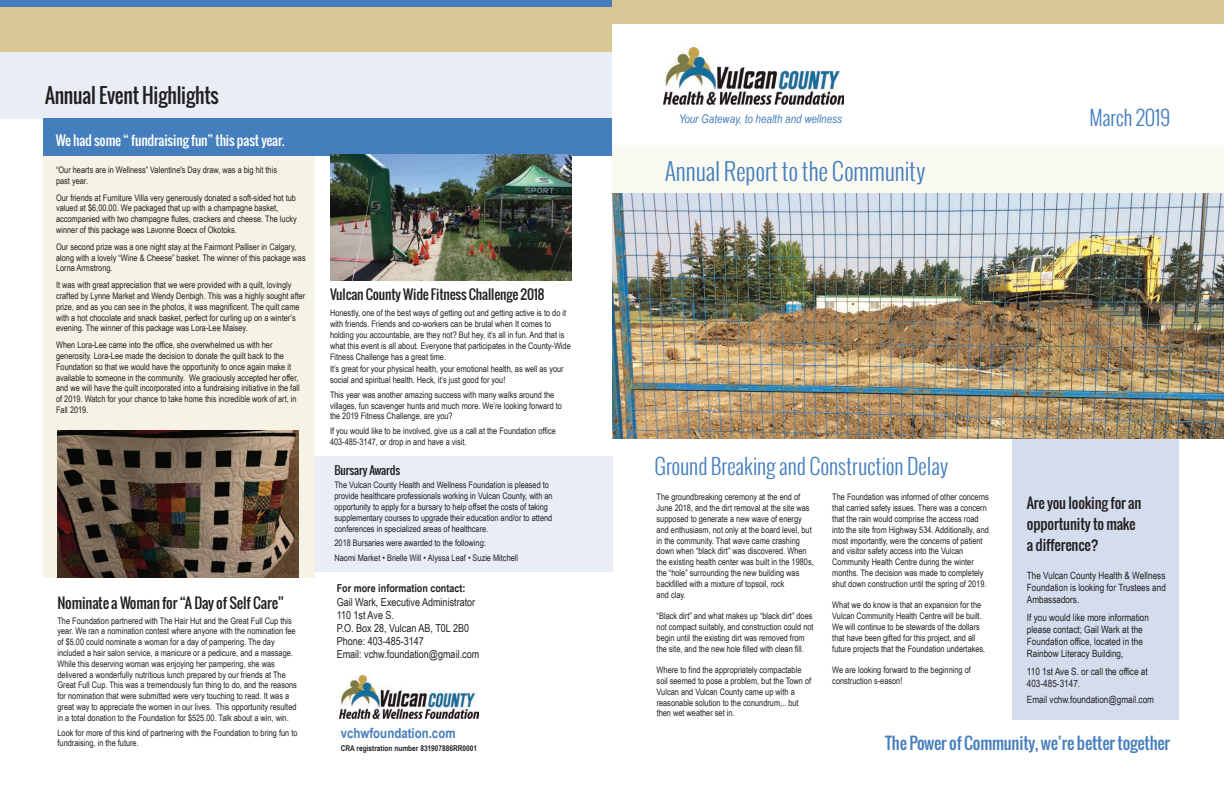
<style>
.page{position:relative;width:1224px;height:792px;background:#fff}
.page>*{position:absolute;margin:0;border:0;box-sizing:border-box;transform-origin:0 0}
.t1{font:300 23.2px "Oswald";letter-spacing:-.01em;color:#447ebc}
.t2{font:300 21px "Oswald";letter-spacing:-.01em;color:#447ebc}
.t3{font:20.1px "Oswald";letter-spacing:-.01em;color:#231f20;scale:.95 1}
.t4{font:300 20px "Oswald";letter-spacing:-.01em;color:#447ebc}
.t5{font:16px "Oswald";letter-spacing:-.01em;color:#447ebc}
.t6{font:14px/21px "Oswald";letter-spacing:-.01em;color:#231f20}
.t7{font:700 14px "Arial Narrow";color:#447ebc}
.t8{font:13px "Oswald";letter-spacing:-.01em;color:#fff}
.t9{font:13px "Oswald";letter-spacing:-.01em;color:#231f20}
.t10{font:italic 12px "Arial Narrow";color:#447ebc}
.t11{font:11px/13.2px "Arial Narrow";color:#231f20}
.t12{font:700 11px "Arial Narrow";color:#231f20}
.t13{font:11px "Oswald";letter-spacing:-.01em;color:#231f20}
.t14{font:10px/12px "Arial Narrow";color:#231f20}
.t15{font:9px/10.8px "Arial Narrow";color:#231f20}
.t16{font:700 8px "Arial Narrow";color:#231f20}
</style>
<div class="page">
<div style="left:1012px;top:384px;width:167px;height:335px;background:#d3ddee"></div>
<div style="left:44px;top:119px;width:271px;height:458px;background:#f6f2e6"></div>
<div style="left:44px;top:119px;width:568px;height:37px;background:#447ebc"></div>
<div style="left:0;top:52px;width:612px;height:67px;background:#e8edf6"></div>
<div style="left:315px;top:456px;width:297px;height:116px;background:#e8edf6"></div>
<div style="left:612px;top:146px;width:612px;height:146px;background:#faf9f2"></div>
<div style="left:0;top:0;width:612px;height:10px;background:#447ebc"></div>
<div style="left:0;top:7px;width:612px;height:45px;background:#d7c794"></div>
<div style="left:612px;top:0;width:612px;height:24px;background:#d7c794"></div>
<img style="left:663px;top:48px;width:181px;height:56px">
<img style="left:339px;top:675px;width:140px;height:43px">
<img style="left:612px;top:194px;width:612px;height:245px">
<img style="left:331px;top:154px;width:241px;height:126px">
<img style="left:57px;top:431px;width:241px;height:147px">
<h3 class="t3" style="left:45px;top:85px;width:185px">Annual Event Highlights</h3>
<h3 class="t8" style="left:56px;top:134px;width:230px">We had some “ fundraising fun” this past year.</h3>
<p class="t15" style="left:56px;top:164px;width:223px">“Our hearts are in Wellness” Valentine's Day draw, was a big hit this past year.</p>
<p class="t15" style="left:56px;top:192px;width:242px">Our friends at Furniture Villa very generously donated a soft-sided hot tub valued at $6,00.00. We packaged that up with a champagne basket, accompanied with two champagne flutes, crackers and cheese. The lucky winner of this package was Lavonne Boecx of Okotoks.</p>
<p class="t15" style="left:56px;top:241px;width:251px">Our second prize was a one night stay at the Fairmont Palliser in Calgary, along with a lovely “Wine &amp; Cheese” basket. The winner of this package was<br>Lorna Armstrong.</p>
<p class="t15" style="left:56px;top:280px;width:251px">It was with great appreciation that we were provided with a quilt, lovingly crafted by Lynne Market and Wendy Denbigh. This was a highly sought after prize, and as you can see in the photos, it was magnificent. The quilt came with a hot chocolate and snack basket, perfect for curling up on a winter’s evening. The winner of this package was Lora-Lee Maisey.</p>
<p class="t15" style="left:56px;top:340px;width:245px">When Lora-Lee came into the office, she overwhelmed us with her generosity. Lora-Lee made the decision to donate the quilt back to the Foundation so that we would have the opportunity to once again make it available to someone in the community. We graciously accepted her offer, and we will have the quilt incorporated into a fundraising initiative in the fall of 2019. Watch for your chance to take home this incredible work of art, in Fall 2019.</p>
<h3 class="t6" style="left:57px;top:593px;width:228px">Nominate a Woman for “A Day of Self Care”</h3>
<p class="t15" style="left:57px;top:615px;width:241px">The Foundation partnered with The Hair Hut and the Great Full Cup this year. We ran a nomination contest where anyone with the nomination fee of $5.00 could nominate a woman for a day of pampering. The day included a hair salon service, a manicure or a pedicure, and a massage.<br>While this deserving woman was enjoying her pampering, she was delivered a wonderfully nutritious lunch prepared by our friends at The Great Full Cup. This was a tremendously fun thing to do, and the reasons for nomination that were submitted were very touching to read. It was a great way to appreciate the women in our lives. This opportunity resulted in a total donation to the Foundation for $525.00. Talk about a win, win.</p>
<p class="t15" style="left:58px;top:727px;width:242px">Look for more of this kind of partnering with the Foundation to bring fun to fundraising, in the future.</p>
<h3 class="t9" style="left:330px;top:288px;width:216px">Vulcan County Wide Fitness Challenge 2018</h3>
<p class="t15" style="left:330px;top:308px;width:242px">Honestly, one of the best ways of getting out and getting active is to do it with friends. Friends and co-workers can be brutal when It comes to holding you accountable, are they not? But hey, it’s all in fun. And that is what this event is all about. Everyone that participates in the County-Wide Fitness Challenge has a great time.</p>
<p class="t15" style="left:330px;top:363px;width:235px">It’s great for your physical health, your emotional health, as well as your social and spiritual health. Heck, it’s just good for you!</p>
<p class="t15" style="left:330px;top:389px;width:234px">This year was another amazing success with many walks around the villages, fun scavenger hunts and much more. We’re looking forward to the 2019 Fitness Challenge, are you?</p>
<p class="t15" style="left:330px;top:425px;width:227px">If you would like to be involved, give us a call at the Foundation office<br>403-485-3147, or drop in and have a visit.</p>
<p class="t13" style="left:334px;top:465px;width:67px">Bursary Awards</p>
<p class="t15" style="left:334px;top:480px;width:220px">The Vulcan County Health and Wellness Foundation is pleased to provide healthcare professionals working in Vulcan County, with an opportunity to apply for a bursary to help offset the costs of taking supplementary courses to upgrade their education and/or to attend conferences in specialized areas of healthcare.</p>
<p class="t15" style="left:334px;top:536px;width:185px;line-height:14.8px">2018 Bursaries were awarded to the following:<br>Naomi Market • Brielle Will • Alyssa Leaf • Suzie Mitchell</p>
<p class="t12" style="left:337px;top:582px;width:130px">For more information contact:</p>
<p class="t11" style="left:337px;top:595px;width:144px">Gail Wark, Executive Administrator<br>110 1st Ave S.<br>P.O. Box 28, Vulcan AB, T0L 2B0<br>Phone: 403-485-3147<br>Email: vchw.foundation@gmail.com</p>
<h3 class="t7" style="left:341px;top:725px;width:116px">vchwfoundation.com</h3>
<p class="t16" style="left:341px;top:743px;width:138px">CRA registration number 831907886RR0001</p>
<h3 class="t10" style="left:679px;top:112px;width:165px">Your Gateway, to health and wellness</h3>
<h1 class="t1" style="left:665px;top:159px;width:262px">Annual Report to the Community</h1>
<h3 class="t4" style="left:1089px;top:108px;width:82px">March 2019</h3>
<h2 class="t2" style="left:655px;top:456px;width:295px">Ground Breaking and Construction Delay</h2>
<p class="t15" style="left:657px;top:492px;width:159px">The groundbreaking ceremony at the end of June 2018, and the dirt removal at the site was supposed to generate a new wave of energy and enthusiasm, not only at the board level, but in the community. That wave came crashing down when “black dirt” was discovered. When the existing health center was built in the 1980s, the “hole” surrounding the new building was backfilled with a mixture of topsoil, rock<br>and clay.</p>
<p class="t15" style="left:657px;top:611px;width:158px">“Black dirt” and what makes up “black dirt” does not compact suitably, and construction could not begin until the existing dirt was removed from the site, and the new hole filled with clean fill.</p>
<p class="t15" style="left:657px;top:665px;width:156px">Where to find the appropriately compactable soil seemed to pose a problem, but the Town of Vulcan and Vulcan County came up with a reasonable solution to the conundrum,.. but then wet weather set in.</p>
<p class="t15" style="left:832px;top:492px;width:158px">The Foundation was informed of other concerns that carried safety issues. There was a concern that the rain would comprise the access road into the site from Highway 534. Additionally, and most importantly, were the concerns of patient and visitor safety access into the Vulcan Community Health Centre during the winter months. The decision was made to completely shut down construction until the spring of 2019.</p>
<p class="t15" style="left:832px;top:600px;width:155px">What we do know is that an expansion for the Vulcan Community Health Centre will be built.<br>We will continue to be stewards of the dollars that have been gifted for this project, and all future projects that the Foundation undertakes.</p>
<p class="t15" style="left:832px;top:665px;width:140px">We are looking forward to the beginning of construction s-eason!</p>
<h3 class="t6" style="left:1027px;top:493px;width:116px">Are you looking for an opportunity to make a difference?</h3>
<p class="t14" style="left:1027px;top:569px;width:141px;text-align:justify">The Vulcan County Health &amp; Wellness Foundation is looking for Trustees and Ambassadors.</p>
<p class="t14" style="left:1027px;top:611px;width:124px">If you would like more information please contact; Gail Wark at the<br>Foundation office, located in the<br>Rainbow Literacy Building,</p>
<p class="t14" style="left:1027px;top:665px;width:122px">110 1st Ave S. or call the office at<br>403-485-3147.</p>
<p class="t14" style="left:1027px;top:693px;width:129px">Email vchw.foundation@gmail.com</p>
<h3 class="t5" style="left:885px;top:735px;width:286px">The Power of Community, we’re better together</h3>
</div>
